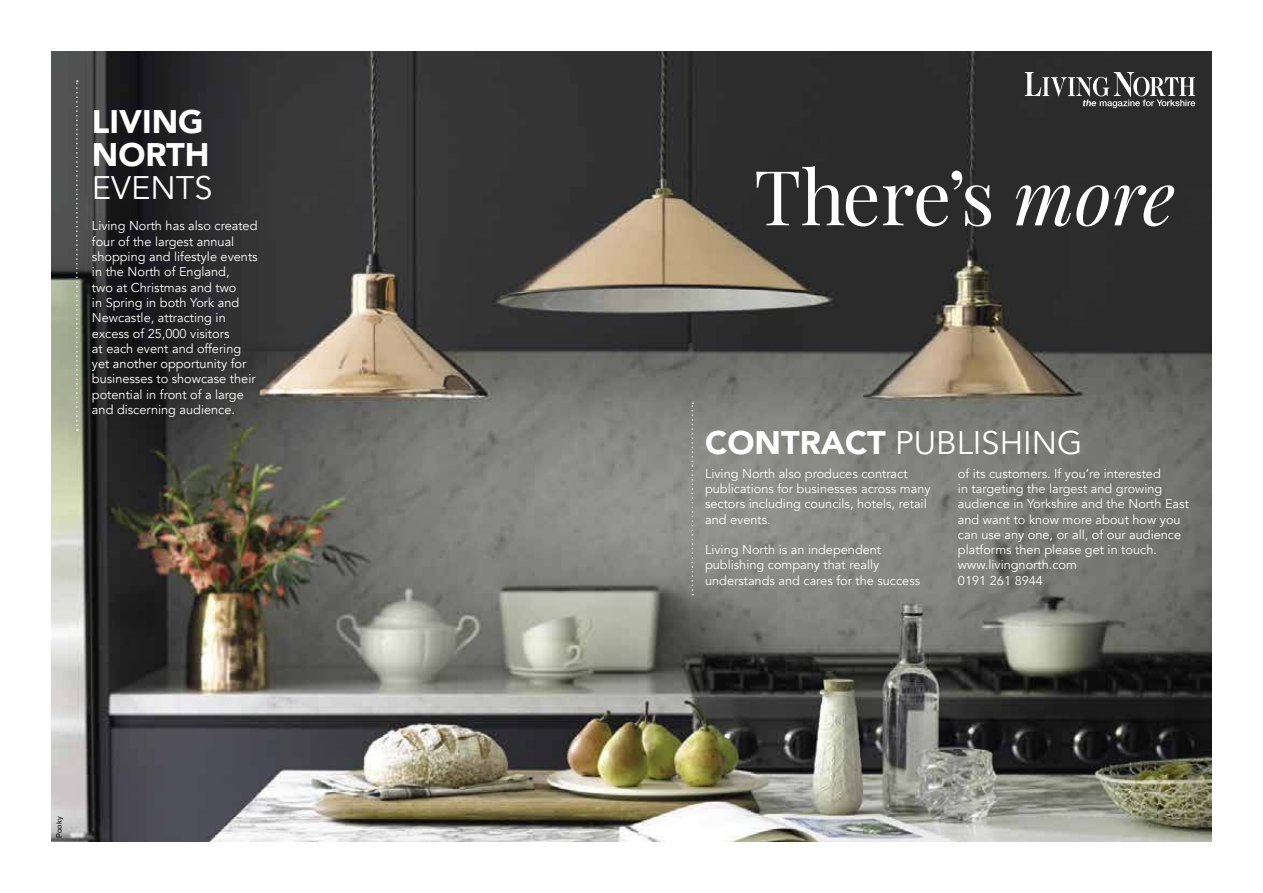
<style>
.page{position:relative;width:1263px;height:893px;background:#fff}
.page>*{position:absolute;margin:0;border:0;box-sizing:border-box;transform-origin:0 0}
.t1{font:75.9px "Playfair Display";letter-spacing:-.015em;color:#fff}
.t2{font:32.55px "Avenir";color:#fff}
.t3{font:900 32.55px/33px "Avenir";color:#fff}
.t4{font:12.75px/15.3px "Avenir";color:#fff}
.t5{font:7.5px "Helvetica Neue LT Std";color:#000}
.s1{font-style:italic}
.s2{font-weight:900}
</style>
<div class="page">
<img style="left:51px;top:51px;width:1161px;height:791px">
<svg style="left:76px;top:80px;width:2px;height:351px"></svg>
<svg style="left:692px;top:403px;width:1px;height:192px"></svg>
<svg style="left:1025px;top:72px;width:170px;height:36px;background:#5c5c5c"></svg>
<h2 class="t3" style="left:92px;top:104px;width:119px">LIVING<br>NORTH</h2>
<h2 class="t2" style="left:92px;top:169px;width:122px">EVENTS</h2>
<h1 class="t1" style="left:754px;top:149px;width:423px">There’s <span class="s1">more</span></h1>
<p class="t4" style="left:92px;top:219px;width:167px">Living North has also created four of the largest annual shopping and lifestyle events in the North of England,<br>two at Christmas and two<br>in Spring in both York and<br>Newcastle, attracting in excess of 25,000 visitors<br>at each event and offering yet another opportunity for businesses to showcase their potential in front of a large and discerning audience.</p>
<h2 class="t2" style="left:705px;top:423px;width:379px"><span class="s2">CONTRACT</span> PUBLISHING</h2>
<p class="t4" style="left:705px;top:466px;width:227px">Living North also produces contract publications for businesses across many sectors including councils, hotels, retail and events.</p>
<p class="t4" style="left:705px;top:542px;width:217px">Living North is an independent publishing company that really understands and cares for the success</p>
<p class="t4" style="left:958px;top:466px;width:232px">of its customers. If you’re interested<br>in targeting the largest and growing audience in Yorkshire and the North East and want to know more about how you can use any one, or all, of our audience platforms then please get in touch. www.livingnorth.com<br>0191 261 8944</p>
<p class="t5" style="left:55px;top:838px;width:23px;rotate:-90deg">Pooky</p>
</div>
